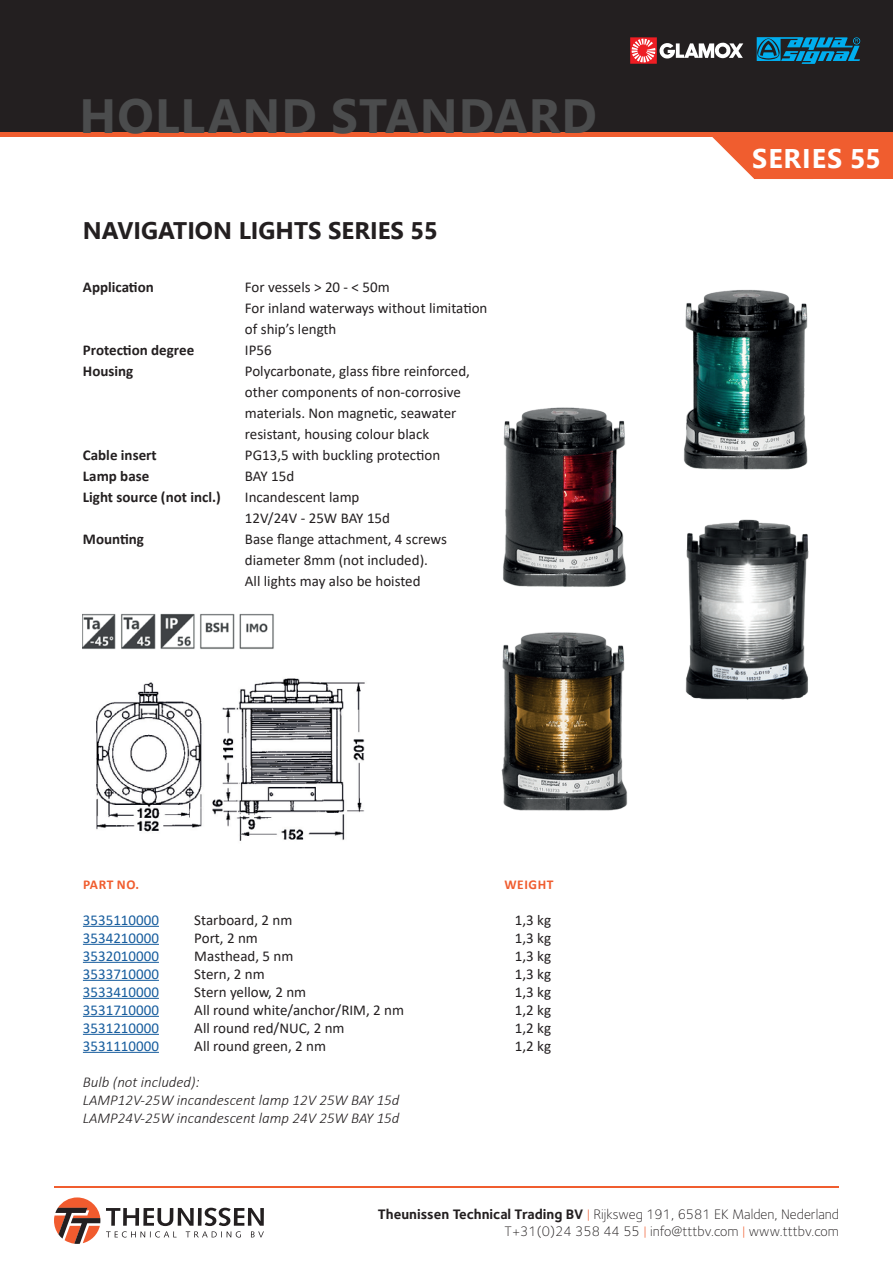
<style>
.page{position:relative;width:893px;height:1263px;background:#fff}
.page>*{position:absolute;margin:0;border:0;box-sizing:border-box;transform-origin:0 0}
.t1{font:700 48px "Segoe UI";letter-spacing:.02em;color:#4b4c4d}
.Artikelnummer_rechts{font:700 27px "Segoe UI";letter-spacing:.035em;color:#fff}
.Artikel_kop{font:700 24px "Leelawadee UI";color:#231f20}
.Normale_tekst{font:15px/21px "Calibri";color:#231f20}
.Normale_tekst-2{font:italic 300 15px "Calibri";color:#231f20}
.Normale_tekst-3{font:700 15px "Calibri";color:#231f20}
.Normale_tekst-4{font:15px "Calibri";color:#175d9e}
.t2{font:300 14.25px/17.1px "Foundry Sterling";color:#231f20;text-align:right}
.Oranje_kopjes{font:700 13.5px "Calibri";letter-spacing:.04em;color:#f05d2f}
.s1{font-weight:700}
.s2{color:#f05d2f}
</style>
<div class="page">
<div style="left:0;top:0;width:893px;height:133px;background:#231f20"></div>
<hr style="left:0;top:133px;width:893px;height:4px;background:#f05d2f">
<svg style="left:757px;top:37px;width:103px;height:27px"></svg>
<svg style="left:630px;top:37px;width:27px;height:27px"></svg>
<svg style="left:632px;top:39px;width:111px;height:23px"></svg>
<hr style="left:54px;top:1187px;width:785px;height:1px;background:#f05d2f">
<svg style="left:54px;top:1197px;width:46px;height:47px"></svg>
<svg style="left:106px;top:1208px;width:158px;height:29px"></svg>
<svg style="left:712px;top:137px;width:42px;height:42px"></svg>
<div style="left:754px;top:137px;width:139px;height:42px;background:#f05d2f"></div>
<img style="left:685px;top:289px;width:123px;height:181px">
<img style="left:503px;top:360px;width:191px;height:224px">
<img style="left:619px;top:472px;width:190px;height:228px">
<img style="left:501px;top:584px;width:193px;height:227px">
<hr style="left:83px;top:926px;width:76px;height:1px;background:#175d9e">
<hr style="left:83px;top:944px;width:76px;height:1px;background:#175d9e">
<hr style="left:83px;top:962px;width:76px;height:1px;background:#175d9e">
<hr style="left:83px;top:980px;width:76px;height:1px;background:#175d9e">
<hr style="left:83px;top:998px;width:76px;height:1px;background:#175d9e">
<hr style="left:83px;top:1016px;width:76px;height:1px;background:#175d9e">
<hr style="left:83px;top:1034px;width:76px;height:1px;background:#175d9e">
<hr style="left:83px;top:1052px;width:76px;height:1px;background:#175d9e">
<img style="left:96px;top:678px;width:269px;height:163px">
<img style="left:83px;top:613px;width:191px;height:36px">
<h1 class="t1" style="left:80px;top:70px;width:519px">HOLLAND STANDARD</h1>
<p class="Artikel_kop" style="left:83px;top:213px;width:357px">NAVIGATION LIGHTS SERIES 55</p>
<p class="Normale_tekst-3" style="left:83px;top:276px;width:72px">Application</p>
<p class="Normale_tekst" style="left:245px;top:276px;width:146px">For vessels &gt; 20 - &lt; 50m</p>
<p class="Normale_tekst" style="left:245px;top:297px;width:244px">For inland waterways without limitation of ship’s length</p>
<p class="Normale_tekst-3" style="left:83px;top:339px;width:113px">Protection degree</p>
<p class="Normale_tekst" style="left:245px;top:339px;width:28px">IP56</p>
<p class="Normale_tekst-3" style="left:83px;top:360px;width:52px">Housing</p>
<p class="Normale_tekst" style="left:245px;top:360px;width:227px">Polycarbonate, glass fibre reinforced, other components of non-corrosive materials. Non magnetic, seawater resistant, housing colour black</p>
<p class="Normale_tekst-3" style="left:83px;top:444px;width:75px">Cable insert</p>
<p class="Normale_tekst" style="left:245px;top:444px;width:197px">PG13,5 with buckling protection</p>
<p class="Normale_tekst-3" style="left:83px;top:465px;width:68px">Lamp base</p>
<p class="Normale_tekst" style="left:245px;top:465px;width:51px">BAY 15d</p>
<p class="Normale_tekst-3" style="left:83px;top:486px;width:139px">Light source (not incl.)</p>
<p class="Normale_tekst" style="left:245px;top:486px;width:116px">Incandescent lamp</p>
<p class="Normale_tekst" style="left:245px;top:507px;width:147px">12V/24V - 25W BAY 15d</p>
<p class="Normale_tekst-3" style="left:83px;top:528px;width:63px">Mounting</p>
<p class="Normale_tekst" style="left:245px;top:528px;width:204px">Base flange attachment, 4 screws diameter 8mm (not included).</p>
<p class="Normale_tekst" style="left:245px;top:570px;width:177px">All lights may also be hoisted</p>
<p class="Oranje_kopjes" style="left:83px;top:874px;width:57px">PART NO.</p>
<p class="Oranje_kopjes" style="left:504px;top:874px;width:50px">WEIGHT</p>
<p class="Normale_tekst-4" style="left:83px;top:909px;width:78px">3535110000</p>
<p class="Normale_tekst" style="left:194px;top:909px;width:100px">Starboard, 2 nm</p>
<p class="Normale_tekst" style="left:515px;top:909px;width:38px">1,3 kg</p>
<p class="Normale_tekst-4" style="left:83px;top:927px;width:78px">3534210000</p>
<p class="Normale_tekst" style="left:194px;top:927px;width:65px">Port, 2 nm</p>
<p class="Normale_tekst" style="left:515px;top:927px;width:38px">1,3 kg</p>
<p class="Normale_tekst-4" style="left:83px;top:945px;width:78px">3532010000</p>
<p class="Normale_tekst" style="left:194px;top:945px;width:101px">Masthead, 5 nm</p>
<p class="Normale_tekst" style="left:515px;top:945px;width:38px">1,3 kg</p>
<p class="Normale_tekst-4" style="left:83px;top:963px;width:78px">3533710000</p>
<p class="Normale_tekst" style="left:194px;top:963px;width:72px">Stern, 2 nm</p>
<p class="Normale_tekst" style="left:515px;top:963px;width:38px">1,3 kg</p>
<p class="Normale_tekst-4" style="left:83px;top:981px;width:78px">3533410000</p>
<p class="Normale_tekst" style="left:194px;top:981px;width:113px">Stern yellow, 2 nm</p>
<p class="Normale_tekst" style="left:515px;top:981px;width:38px">1,3 kg</p>
<p class="Normale_tekst-4" style="left:83px;top:999px;width:78px">3531710000</p>
<p class="Normale_tekst" style="left:194px;top:999px;width:211px">All round white/anchor/RIM, 2 nm</p>
<p class="Normale_tekst" style="left:515px;top:999px;width:38px">1,2 kg</p>
<p class="Normale_tekst-4" style="left:83px;top:1017px;width:78px">3531210000</p>
<p class="Normale_tekst" style="left:194px;top:1017px;width:152px">All round red/NUC, 2 nm</p>
<p class="Normale_tekst" style="left:515px;top:1017px;width:38px">1,2 kg</p>
<p class="Normale_tekst-4" style="left:83px;top:1035px;width:78px">3531110000</p>
<p class="Normale_tekst" style="left:194px;top:1035px;width:133px">All round green, 2 nm</p>
<p class="Normale_tekst" style="left:515px;top:1035px;width:38px">1,2 kg</p>
<p class="Normale_tekst-2" style="left:83px;top:1072px;width:118px">Bulb (not included):</p>
<p class="Normale_tekst-2" style="left:83px;top:1090px;width:318px">LAMP12V-25W incandescent lamp 12V 25W BAY 15d</p>
<p class="Normale_tekst-2" style="left:83px;top:1108px;width:318px">LAMP24V-25W incandescent lamp 24V 25W BAY 15d</p>
<p class="Artikelnummer_rechts" style="left:752px;top:133px;width:130px">SERIES 55</p>
<p class="t2" style="left:378px;top:1205px;width:463px"><span class="s1">Theunissen Technical Trading BV</span> <span class="s2">|</span> Rijksweg 191, 6581 EK Malden, Nederland<br>T+31(0)24 358 44 55 <span class="s2">|</span> info@tttbv.com <span class="s2">|</span> www.tttbv.com</p>
</div>
